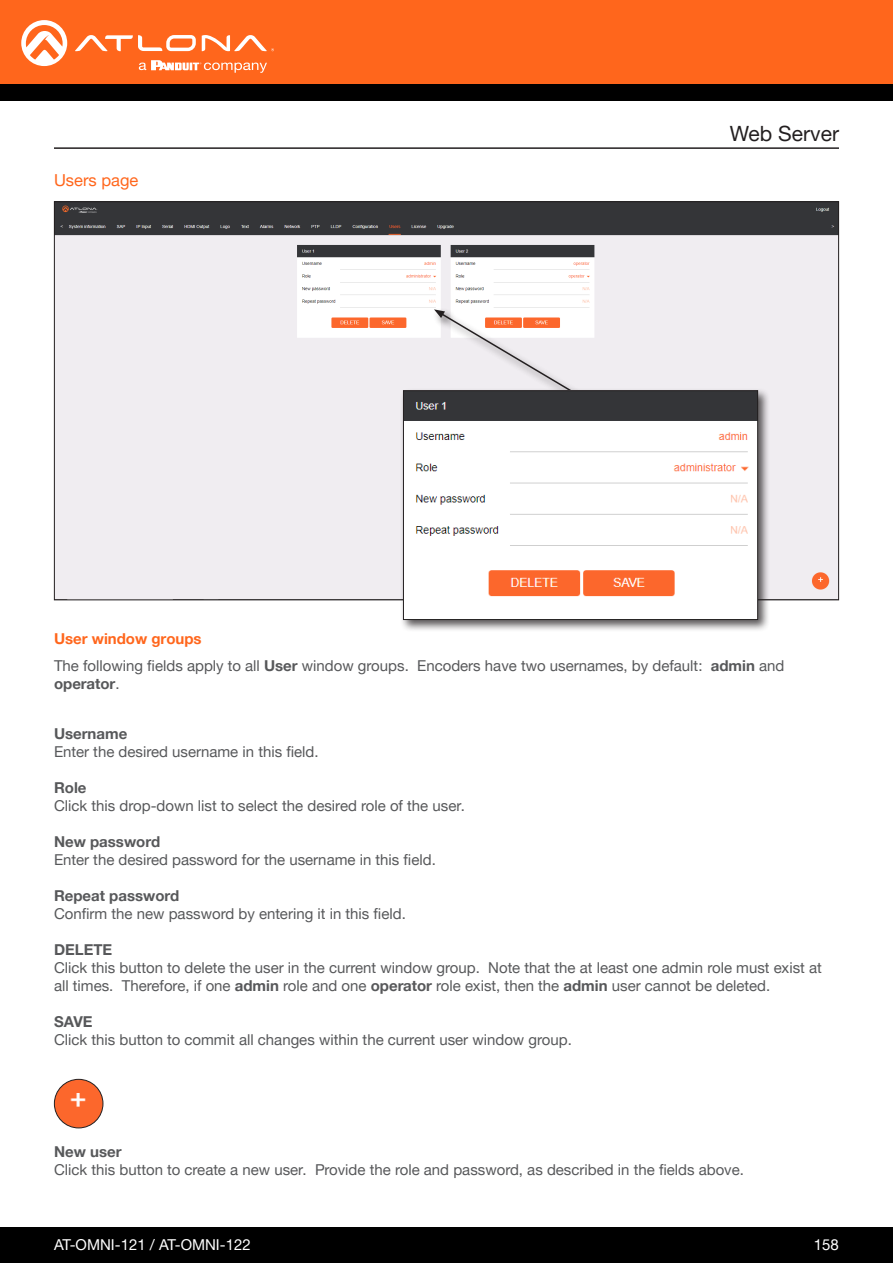
<style>
.page{position:relative;width:893px;height:1263px;background:#fff}
.page>*{position:absolute;margin:0;border:0;box-sizing:border-box;transform-origin:0 0}
.Non_TOC_Section_Head{font:21px "Helvetica Neue LTW1 G";color:#231f20}
.Secondary_Subsection{font:16.5px "Helvetica Neue LTW1 G";color:#ff661c}
.General_Text{font:15px/18px "Helvetica Neue LTW1 G";color:#57585a}
.General_Text-2{font:700 15px "Helvetica Neue LTW1 G";color:#57585a}
.t1{font:15px "Helvetica Neue LTW1 G";color:#fff}
.General_Text-3{font:700 15px "Helvetica Neue LTW1 G";color:#ff661c}
.s1{font-weight:700}
</style>
<div class="page">
<div style="left:0;top:1227px;width:893px;height:36px;background:#000"></div>
<div style="left:0;top:0;width:893px;height:84px;background:#ff661c"></div>
<div style="left:0;top:84px;width:893px;height:16px;background:#000"></div>
<svg style="left:75px;top:35px;width:121px;height:16px"></svg>
<svg style="left:202px;top:35px;width:72px;height:16px"></svg>
<svg style="left:21px;top:20px;width:46px;height:46px"></svg>
<svg style="left:139px;top:60px;width:128px;height:13px"></svg>
<hr style="left:54px;top:147px;width:785px;height:2px;background:#231f20">
<svg style="left:54px;top:1079px;width:49px;height:49px"></svg>
<div style="left:54px;top:1079px;width:49px;height:49px;border:1px solid #231f20;border-radius:50%"></div>
<img style="left:56px;top:203px;width:781px;height:395px">
<div style="left:432px;top:307px;width:160px;height:101px;background:#231f20;opacity:.75"></div>
<svg style="left:434px;top:309px;width:148px;height:78px"></svg>
<div style="left:400px;top:387px;width:370px;height:245px;background:#231f20;opacity:.75"></div>
<img style="left:405px;top:392px;width:351px;height:226px">
<div style="left:403px;top:390px;width:355px;height:230px;border:1px solid #231f20"></div>
<p class="Secondary_Subsection" style="left:54px;top:170px;width:86px">Users page</p>
<p class="Non_TOC_Section_Head" style="left:730px;top:120px;width:111px">Web Server</p>
<p class="General_Text-3" style="left:54px;top:629px;width:149px">User window groups</p>
<p class="General_Text" style="left:54px;top:657px;width:732px">The following fields apply to all <span class="s1">User</span> window groups. Encoders have two usernames, by default: <span class="s1">admin</span> and <span class="s1">operator</span>.</p>
<p class="General_Text" style="left:54px;top:724px;width:266px"><span class="s1">Username<br></span>Enter the desired username in this field.</p>
<p class="General_Text-2" style="left:54px;top:778px;width:34px">Role</p>
<p class="General_Text" style="left:54px;top:796px;width:412px">Click this drop-down list to select the desired role of the user.</p>
<p class="General_Text" style="left:54px;top:832px;width:383px"><span class="s1">New password<br></span>Enter the desired password for the username in this field.</p>
<p class="General_Text-2" style="left:54px;top:886px;width:127px">Repeat password</p>
<p class="General_Text" style="left:54px;top:904px;width:353px">Confirm the new password by entering it in this field.</p>
<p class="General_Text-2" style="left:54px;top:940px;width:60px">DELETE</p>
<p class="General_Text" style="left:54px;top:958px;width:769px">Click this button to delete the user in the current window group. Note that the at least one admin role must exist at all times. Therefore, if one <span class="s1">admin</span> role and one <span class="s1">operator</span> role exist, then the <span class="s1">admin</span> user cannot be deleted.</p>
<p class="General_Text" style="left:54px;top:1012px;width:519px"><span class="s1">SAVE<br></span>Click this button to commit all changes within the current user window group.</p>
<p class="General_Text-2" style="left:54px;top:1142px;width:69px">New user</p>
<p class="General_Text" style="left:54px;top:1161px;width:691px">Click this button to create a new user. Provide the role and password, as described in the fields above.</p>
<p class="t1" style="left:54px;top:1235px;width:198px">AT-OMNI-121 / AT-OMNI-122</p>
<p class="t1" style="left:814px;top:1235px;width:27px">158</p>
</div>
